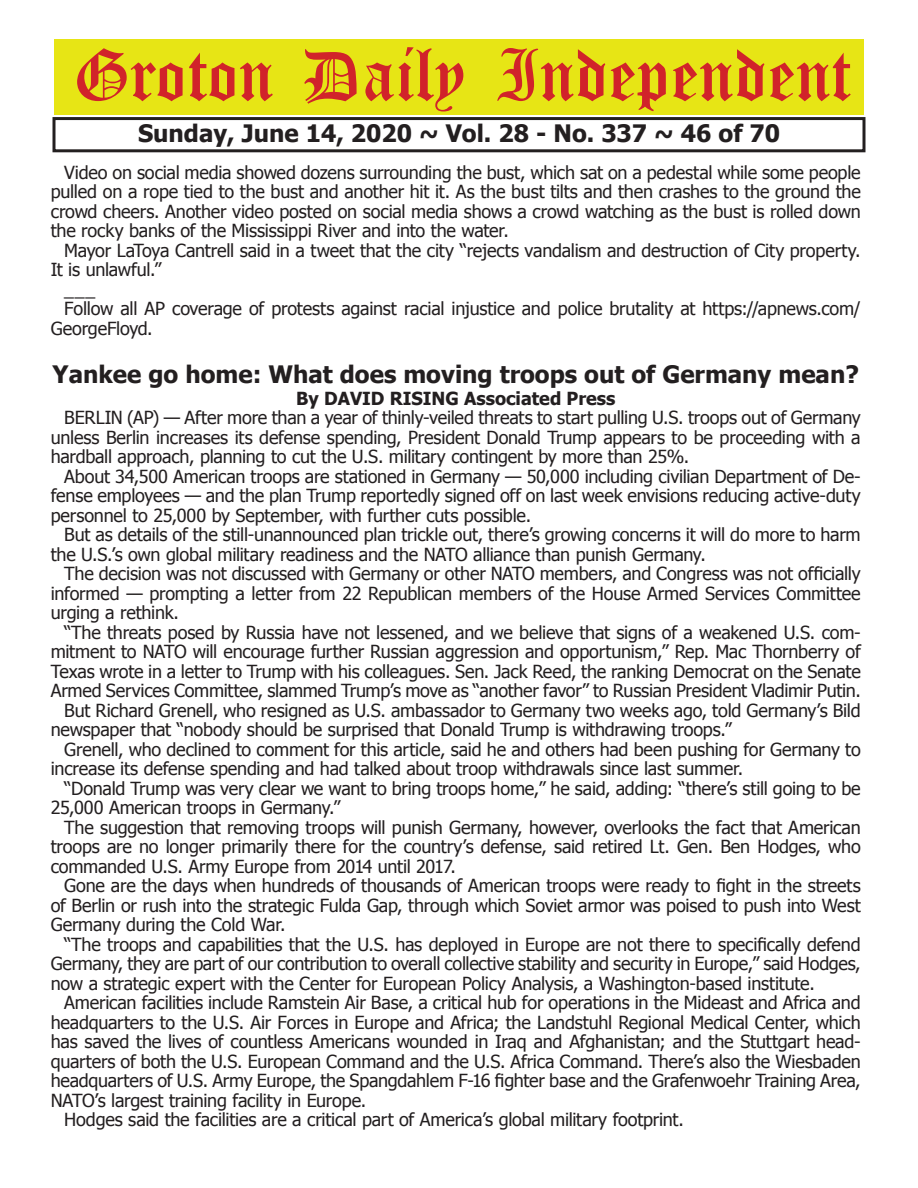
<style>
.page{position:relative;width:918px;height:1188px;background:#fff}
.page>*{position:absolute;margin:0;border:0;box-sizing:border-box;transform-origin:0 0}
.t1{font:54px "Old English Five";color:#d1232a}
.t2{font:700 24px "Tahoma";color:#231f20}
.t3{font:18px/19.5px "Tahoma";letter-spacing:-.01em;color:#231f20;text-align:justify}
.t4{font:700 18px "Tahoma";color:#231f20}
</style>
<div class="page">
<div style="left:52px;top:117px;width:814px;height:35px;border:3px solid #231f20"></div>
<div style="left:54px;top:40px;width:810px;height:75px;background:#e7e515"></div>
<h1 class="t1" style="left:73px;top:50px;width:779px">Groton Daily Independent</h1>
<h2 class="t2" style="left:138px;top:116px;width:644px">Sunday, June 14, 2020 ~ Vol. 28 - No. 337 ~ 46 of 70</h2>
<p class="t3" style="left:51px;top:162px;width:812px;text-indent:14px">Video on social media showed dozens surrounding the bust, which sat on a pedestal while some people pulled on a rope tied to the bust and another hit it. As the bust tilts and then crashes to the ground the crowd cheers. Another video posted on social media shows a crowd watching as the bust is rolled down the rocky banks of the Mississippi River and into the water.</p>
<p class="t3" style="left:64px;top:240px;width:798px">Mayor LaToya Cantrell said in a tweet that the city “rejects vandalism and destruction of City property.</p>
<p class="t3" style="left:51px;top:259px;width:112px">It is unlawful.”</p>
<p class="t3" style="left:64px;top:279px;width:33px">___</p>
<p class="t3" style="left:64px;top:298px;width:798px">Follow all AP coverage of protests against racial injustice and police brutality at https://apnews.com/</p>
<p class="t3" style="left:51px;top:318px;width:103px">GeorgeFloyd.</p>
<h2 class="t2" style="left:53px;top:358px;width:808px">Yankee go home: What does moving troops out of Germany mean?</h2>
<p class="t4" style="left:296px;top:386px;width:321px">By DAVID RISING Associated Press</p>
<p class="t3" style="left:51px;top:407px;width:812px;text-indent:14px">BERLIN (AP) — After more than a year of thinly-veiled threats to start pulling U.S. troops out of Germany unless Berlin increases its defense spending, President Donald Trump appears to be proceeding with a hardball approach, planning to cut the U.S. military contingent by more than 25%.</p>
<p class="t3" style="left:51px;top:466px;width:812px;text-indent:14px">About 34,500 American troops are stationed in Germany — 50,000 including civilian Department of De&shy;fense employees — and the plan Trump reportedly signed off on last week envisions reducing active-duty personnel to 25,000 by September, with further cuts possible.</p>
<p class="t3" style="left:51px;top:524px;width:811px;text-indent:14px">But as details of the still-unannounced plan trickle out, there’s growing concerns it will do more to harm the U.S.’s own global military readiness and the NATO alliance than punish Germany.</p>
<p class="t3" style="left:51px;top:563px;width:811px;text-indent:14px">The decision was not discussed with Germany or other NATO members, and Congress was not officially informed — prompting a letter from 22 Republican members of the House Armed Services Committee urging a rethink.</p>
<p class="t3" style="left:64px;top:622px;width:798px">“The threats posed by Russia have not lessened, and we believe that signs of a weakened U.S. com-</p>
<p class="t3" style="left:51px;top:641px;width:812px">mitment to NATO will encourage further Russian aggression and opportunism,” Rep. Mac Thornberry of</p>
<p class="t3" style="left:51px;top:661px;width:812px">Texas wrote in a letter to Trump with his colleagues. Sen. Jack Reed, the ranking Democrat on the Senate</p>
<p class="t3" style="left:51px;top:680px;width:812px">Armed Services Committee, slammed Trump’s move as “another favor” to Russian President Vladimir Putin.</p>
<p class="t3" style="left:64px;top:700px;width:798px">But Richard Grenell, who resigned as U.S. ambassador to Germany two weeks ago, told Germany’s Bild</p>
<p class="t3" style="left:51px;top:719px;width:683px">newspaper that “nobody should be surprised that Donald Trump is withdrawing troops.”</p>
<p class="t3" style="left:64px;top:739px;width:798px">Grenell, who declined to comment for this article, said he and others had been pushing for Germany to</p>
<p class="t3" style="left:51px;top:758px;width:694px">increase its defense spending and had talked about troop withdrawals since last summer.</p>
<p class="t3" style="left:64px;top:778px;width:798px">“Donald Trump was very clear we want to bring troops home,” he said, adding: “there’s still going to be</p>
<p class="t3" style="left:51px;top:797px;width:291px">25,000 American troops in Germany.”</p>
<p class="t3" style="left:64px;top:817px;width:798px">The suggestion that removing troops will punish Germany, however, overlooks the fact that American</p>
<p class="t3" style="left:51px;top:836px;width:812px">troops are no longer primarily there for the country’s defense, said retired Lt. Gen. Ben Hodges, who</p>
<p class="t3" style="left:51px;top:856px;width:407px">commanded U.S. Army Europe from 2014 until 2017.</p>
<p class="t3" style="left:64px;top:875px;width:798px">Gone are the days when hundreds of thousands of American troops were ready to fight in the streets</p>
<p class="t3" style="left:51px;top:895px;width:812px">of Berlin or rush into the strategic Fulda Gap, through which Soviet armor was poised to push into West</p>
<p class="t3" style="left:51px;top:914px;width:236px">Germany during the Cold War.</p>
<p class="t3" style="left:64px;top:934px;width:798px">“The troops and capabilities that the U.S. has deployed in Europe are not there to specifically defend</p>
<p class="t3" style="left:51px;top:953px;width:811px">Germany, they are part of our contribution to overall collective stability and security in Europe,” said Hodges,</p>
<p class="t3" style="left:51px;top:973px;width:766px">now a strategic expert with the Center for European Policy Analysis, a Washington-based institute.</p>
<p class="t3" style="left:64px;top:992px;width:798px">American facilities include Ramstein Air Base, a critical hub for operations in the Mideast and Africa and</p>
<p class="t3" style="left:51px;top:1012px;width:812px">headquarters to the U.S. Air Forces in Europe and Africa; the Landstuhl Regional Medical Center, which</p>
<p class="t3" style="left:51px;top:1031px;width:812px">has saved the lives of countless Americans wounded in Iraq and Afghanistan; and the Stuttgart head-</p>
<p class="t3" style="left:51px;top:1051px;width:812px">quarters of both the U.S. European Command and the U.S. Africa Command. There’s also the Wiesbaden</p>
<p class="t3" style="left:51px;top:1070px;width:811px">headquarters of U.S. Army Europe, the Spangdahlem F-16 fighter base and the Grafenwoehr Training Area,</p>
<p class="t3" style="left:51px;top:1090px;width:317px">NATO’s largest training facility in Europe.</p>
<p class="t3" style="left:64px;top:1109px;width:621px">Hodges said the facilities are a critical part of America’s global military footprint.</p>
</div>
